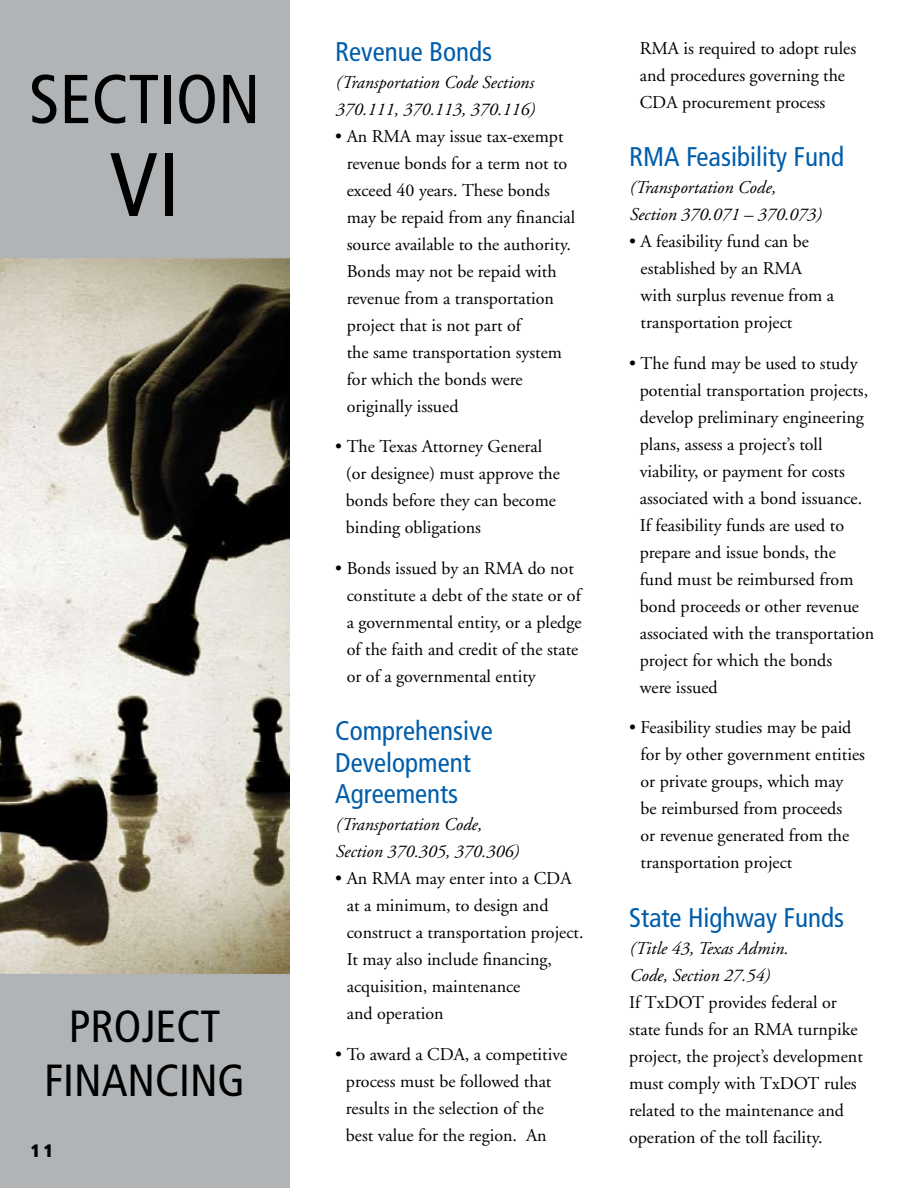
<style>
.page{position:relative;width:918px;height:1188px;background:#fff}
.page>*{position:absolute;margin:0;border:0;box-sizing:border-box;transform-origin:0 0}
.t1{font:condensed 90px "Frutiger";color:#000}
.t2{font:condensed 69px "Frutiger";color:#000}
.t3{font:condensed 45px/54px "Frutiger";color:#000;text-align:center}
.t4{font:condensed 27px/31.5px "Frutiger";color:#005daa}
.t5{font:18px/27px "Adobe Garamond";color:#000}
.t6{font:italic 18px/27px "Adobe Garamond";color:#000}
.t7{font:900 condensed 18px "Frutiger";color:#000}
</style>
<div class="page">
<div style="left:0;top:0;width:289px;height:1188px;background:#b1b4b6"></div>
<img style="left:0;top:258px;width:289px;height:716px">
<h2 class="t2" style="left:29px;top:59px;width:233px">section</h2>
<h1 class="t1" style="left:110px;top:132px;width:58px">VI</h1>
<h3 class="t3" style="left:44px;top:999px;width:203px">project financing</h3>
<p class="t7" style="left:31px;top:1140px;width:24px">11</p>
<h3 class="t4" style="left:335px;top:36px;width:159px">Revenue Bonds</h3>
<p class="t6" style="left:335px;top:69px;width:201px">(Transportation Code Sections<br>370.111, 370.113, 370.116)</p>
<p class="t5" style="left:347px;top:123px;width:230px;text-indent:-11px">• An RMA may issue tax-exempt revenue bonds for a term not to exceed 40 years. These bonds may be repaid from any financial source available to the authority.<br>Bonds may not be repaid with revenue from a transportation project that is not part of<br>the same transportation system for which the bonds were originally issued</p>
<p class="t5" style="left:346px;top:434px;width:216px;text-indent:-11px">• The Texas Attorney General (or designee) must approve the bonds before they can become binding obligations</p>
<p class="t5" style="left:347px;top:555px;width:236px;text-indent:-11px">• Bonds issued by an RMA do not constitute a debt of the state or of a governmental entity, or a pledge of the faith and credit of the state or of a governmental entity</p>
<h3 class="t4" style="left:335px;top:715px;width:159px">Comprehensive<br>Development<br>Agreements</h3>
<p class="t6" style="left:335px;top:812px;width:185px">(Transportation Code,<br>Section 370.305, 370.306)</p>
<p class="t5" style="left:347px;top:866px;width:238px;text-indent:-11px">• An RMA may enter into a CDA at a minimum, to design and construct a transportation project.<br>It may also include financing, acquisition, maintenance<br>and operation</p>
<p class="t5" style="left:346px;top:1041px;width:223px;text-indent:-11px">• To award a CDA, a competitive process must be followed that results in the selection of the best value for the region. An</p>
<p class="t5" style="left:640px;top:35px;width:218px">RMA is required to adopt rules and procedures governing the<br>CDA procurement process</p>
<h3 class="t4" style="left:629px;top:141px;width:18px">RMA</h3>
<h3 class="t4" style="left:686px;top:141px;width:159px">Feasibility Fund</h3>
<p class="t6" style="left:629px;top:175px;width:194px">(Transportation Code,<br>Section 370.071 – 370.073)</p>
<p class="t5" style="left:641px;top:228px;width:195px;text-indent:-11px">• A feasibility fund can be established by an RMA with surplus revenue from a transportation project</p>
<p class="t5" style="left:640px;top:350px;width:236px;text-indent:-11px">• The fund may be used to study potential transportation projects, develop preliminary engineering plans, assess a project’s toll viability, or payment for costs associated with a bond issuance.<br>If feasibility funds are used to prepare and issue bonds, the<br>fund must be reimbursed from bond proceeds or other revenue associated with the transportation project for which the bonds<br>were issued</p>
<p class="t5" style="left:641px;top:714px;width:226px;text-indent:-11px">• Feasibility studies may be paid for by other government entities or private groups, which may<br>be reimbursed from proceeds<br>or revenue generated from the transportation project</p>
<h3 class="t4" style="left:629px;top:902px;width:216px">State Highway Funds</h3>
<p class="t6" style="left:629px;top:935px;width:160px">(Title 43, Texas Admin.<br>Code, Section 27.54)</p>
<p class="t5" style="left:629px;top:989px;width:235px">If TxDOT provides federal or state funds for an RMA turnpike project, the project’s development must comply with TxDOT rules related to the maintenance and operation of the toll facility.</p>
</div>
